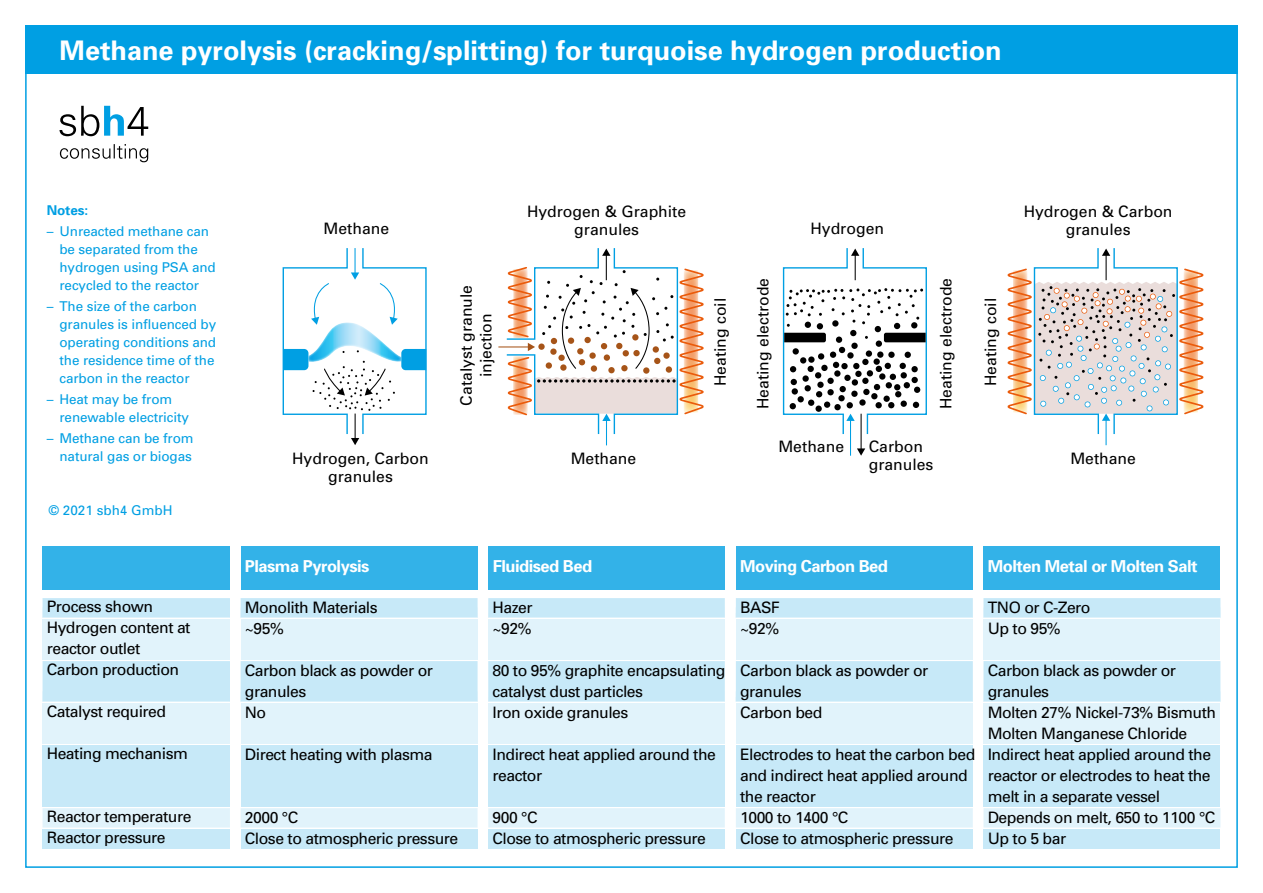
<style>
.page{position:relative;width:1263px;height:893px;background:#fff}
.page>*{position:absolute;margin:0;border:0;box-sizing:border-box;transform-origin:0 0}
.t1{font:700 27px "Univers";color:#fff}
.t2{font:700 16.5px "Univers";letter-spacing:-.03em;color:#fff}
.t3{font:15.75px/21px "Univers";letter-spacing:-.03em;color:#000}
.t4{font:15.75px/18px "Univers";color:#000;text-align:center}
.t5{font:13.5px/18px "Univers";letter-spacing:-.01em;color:#009fe3}
.t6{font:700 13.5px "Univers";letter-spacing:-.01em;color:#009fe3}
</style>
<div class="page">
<div style="left:25px;top:25px;width:1213px;height:49px;background:#009fe3"></div>
<div style="left:43px;top:546px;width:187px;height:44px;background:#33b2e8"></div>
<div style="left:43px;top:619px;width:187px;height:41px;background:#e1f3fb"></div>
<div style="left:43px;top:598px;width:187px;height:20px;background:#c7e9f8"></div>
<div style="left:43px;top:661px;width:187px;height:41px;background:#c7e9f8"></div>
<div style="left:43px;top:703px;width:187px;height:41px;background:#e1f3fb"></div>
<div style="left:43px;top:745px;width:187px;height:62px;background:#c7e9f8"></div>
<div style="left:43px;top:808px;width:187px;height:20px;background:#e1f3fb"></div>
<div style="left:43px;top:829px;width:187px;height:20px;background:#c7e9f8"></div>
<div style="left:241px;top:619px;width:237px;height:41px;background:#e1f3fb"></div>
<div style="left:241px;top:598px;width:237px;height:20px;background:#c7e9f8"></div>
<div style="left:241px;top:661px;width:237px;height:41px;background:#c7e9f8"></div>
<div style="left:241px;top:703px;width:237px;height:41px;background:#e1f3fb"></div>
<div style="left:241px;top:745px;width:237px;height:62px;background:#c7e9f8"></div>
<div style="left:241px;top:808px;width:237px;height:20px;background:#e1f3fb"></div>
<div style="left:241px;top:829px;width:237px;height:20px;background:#c7e9f8"></div>
<div style="left:488px;top:619px;width:237px;height:41px;background:#e1f3fb"></div>
<div style="left:488px;top:598px;width:237px;height:20px;background:#c7e9f8"></div>
<div style="left:488px;top:661px;width:237px;height:41px;background:#c7e9f8"></div>
<div style="left:488px;top:703px;width:237px;height:41px;background:#e1f3fb"></div>
<div style="left:488px;top:745px;width:237px;height:62px;background:#c7e9f8"></div>
<div style="left:488px;top:808px;width:237px;height:20px;background:#e1f3fb"></div>
<div style="left:488px;top:829px;width:237px;height:20px;background:#c7e9f8"></div>
<div style="left:736px;top:619px;width:237px;height:41px;background:#e1f3fb"></div>
<div style="left:983px;top:619px;width:237px;height:41px;background:#e1f3fb"></div>
<div style="left:736px;top:598px;width:237px;height:20px;background:#c7e9f8"></div>
<div style="left:736px;top:661px;width:237px;height:41px;background:#c7e9f8"></div>
<div style="left:983px;top:598px;width:237px;height:20px;background:#c7e9f8"></div>
<div style="left:983px;top:661px;width:237px;height:41px;background:#c7e9f8"></div>
<div style="left:736px;top:703px;width:237px;height:41px;background:#e1f3fb"></div>
<div style="left:983px;top:703px;width:237px;height:41px;background:#e1f3fb"></div>
<div style="left:736px;top:745px;width:237px;height:62px;background:#c7e9f8"></div>
<div style="left:983px;top:745px;width:237px;height:62px;background:#c7e9f8"></div>
<div style="left:736px;top:808px;width:237px;height:20px;background:#e1f3fb"></div>
<div style="left:983px;top:808px;width:237px;height:20px;background:#e1f3fb"></div>
<div style="left:736px;top:829px;width:237px;height:20px;background:#c7e9f8"></div>
<div style="left:983px;top:829px;width:237px;height:20px;background:#c7e9f8"></div>
<div style="left:241px;top:546px;width:237px;height:44px;background:#33b2e8"></div>
<div style="left:488px;top:546px;width:237px;height:44px;background:#33b2e8"></div>
<div style="left:736px;top:546px;width:237px;height:44px;background:#33b2e8"></div>
<div style="left:983px;top:546px;width:237px;height:44px;background:#33b2e8"></div>
<svg style="left:1007px;top:248px;width:197px;height:197px"></svg>
<hr style="left:850px;top:420px;width:1px;height:36px;background:#009fe3">
<hr style="left:860px;top:414px;width:2px;height:36px;background:#000">
<svg style="left:857px;top:448px;width:8px;height:8px"></svg>
<svg style="left:782px;top:248px;width:145px;height:187px"></svg>
<hr style="left:498px;top:346px;width:31px;height:1px;background:#a65418">
<svg style="left:505px;top:248px;width:199px;height:197px"></svg>
<svg style="left:282px;top:248px;width:145px;height:197px"></svg>
<svg style="left:60px;top:106px;width:88px;height:30px"></svg>
<svg style="left:60px;top:144px;width:88px;height:18px"></svg>
<h1 class="t1" style="left:60px;top:33px;width:944px">Methane pyrolysis (cracking/splitting) for turquoise hydrogen production</h1>
<p class="t6" style="left:47px;top:202px;width:43px">Notes:</p>
<p class="t5" style="left:60px;top:222px;width:158px;text-indent:-13px">– Unreacted methane can be separated from the hydrogen using PSA and recycled to the reactor</p>
<p class="t5" style="left:60px;top:297px;width:158px;text-indent:-13px">– The size of the carbon granules is influenced by operating conditions and the residence time of the carbon in the reactor</p>
<p class="t5" style="left:60px;top:390px;width:131px;text-indent:-13px">– Heat may be from renewable electricity</p>
<p class="t5" style="left:47px;top:429px;width:148px;text-align:right">– Methane can be from natural gas or biogas</p>
<p class="t5" style="left:48px;top:501px;width:126px">© 2021 sbh4 GmbH</p>
<p class="t3" style="left:47px;top:596px;width:145px">Process shown<br>Hydrogen content at reactor outlet<br>Carbon production</p>
<p class="t3" style="left:47px;top:701px;width:121px">Catalyst required</p>
<p class="t3" style="left:47px;top:743px;width:143px">Heating mechanism</p>
<p class="t3" style="left:47px;top:806px;width:146px">Reactor temperature<br>Reactor pressure</p>
<p class="t4" style="left:324px;top:219px;width:67px">Methane</p>
<p class="t4" style="left:456px;top:406px;width:122px;line-height:19.5px;rotate:-90deg">Catalyst granule injection</p>
<p class="t4" style="left:527px;top:202px;width:161px">Hydrogen &amp; Graphite granules</p>
<p class="t4" style="left:1024px;top:202px;width:150px">Hydrogen &amp; Carbon</p>
<p class="t4" style="left:810px;top:219px;width:75px">Hydrogen</p>
<p class="t4" style="left:1066px;top:220px;width:66px">granules</p>
<p class="t4" style="left:711px;top:386px;width:90px;rotate:-90deg">Heating coil</p>
<p class="t4" style="left:754px;top:409px;width:133px;rotate:-90deg">Heating electrode</p>
<p class="t4" style="left:936px;top:409px;width:133px;rotate:-90deg">Heating electrode</p>
<p class="t4" style="left:981px;top:386px;width:90px;rotate:-90deg">Heating coil</p>
<p class="t4" style="left:778px;top:437px;width:67px">Methane</p>
<p class="t4" style="left:869px;top:437px;width:66px;text-align:left">Carbon granules</p>
<p class="t4" style="left:292px;top:449px;width:138px">Hydrogen, Carbon granules</p>
<p class="t4" style="left:1070px;top:449px;width:67px">Methane</p>
<p class="t4" style="left:571px;top:449px;width:67px">Methane</p>
<p class="t2" style="left:245px;top:556px;width:126px">Plasma Pyrolysis</p>
<p class="t2" style="left:493px;top:556px;width:101px">Fluidised Bed</p>
<p class="t2" style="left:740px;top:556px;width:149px">Moving Carbon Bed</p>
<p class="t2" style="left:988px;top:556px;width:211px">Molten Metal or Molten Salt</p>
<p class="t3" style="left:245px;top:596px;width:134px">Monolith Materials ~95%</p>
<p class="t3" style="left:245px;top:659px;width:190px">Carbon black as powder or granules<br>No</p>
<p class="t3" style="left:245px;top:743px;width:189px">Direct heating with plasma</p>
<p class="t3" style="left:245px;top:806px;width:215px">2000 °C<br>Close to atmospheric pressure</p>
<p class="t3" style="left:492px;top:596px;width:42px">Hazer ~92%</p>
<p class="t3" style="left:492px;top:659px;width:235px">80 to 95% graphite encapsulating catalyst dust particles<br>Iron oxide granules</p>
<p class="t3" style="left:492px;top:743px;width:225px">Indirect heat applied around the reactor</p>
<p class="t3" style="left:492px;top:806px;width:215px">900 °C<br>Close to atmospheric pressure</p>
<p class="t3" style="left:740px;top:596px;width:41px">BASF ~92%</p>
<p class="t3" style="left:740px;top:659px;width:190px">Carbon black as powder or granules<br>Carbon bed</p>
<p class="t3" style="left:740px;top:743px;width:237px">Electrodes to heat the carbon bed and indirect heat applied around the reactor<br>1000 to 1400 °C<br>Close to atmospheric pressure</p>
<p class="t3" style="left:988px;top:596px;width:104px">TNO or C-Zero<br>Up to 95%</p>
<p class="t3" style="left:988px;top:659px;width:230px">Carbon black as powder or granules<br>Molten 27% Nickel-73% Bismuth<br>Molten Manganese Chloride<br>Indirect heat applied around the reactor or electrodes to heat the melt in a separate vessel<br>Depends on melt, 650 to 1100 °C<br>Up to 5 bar</p>
</div>
